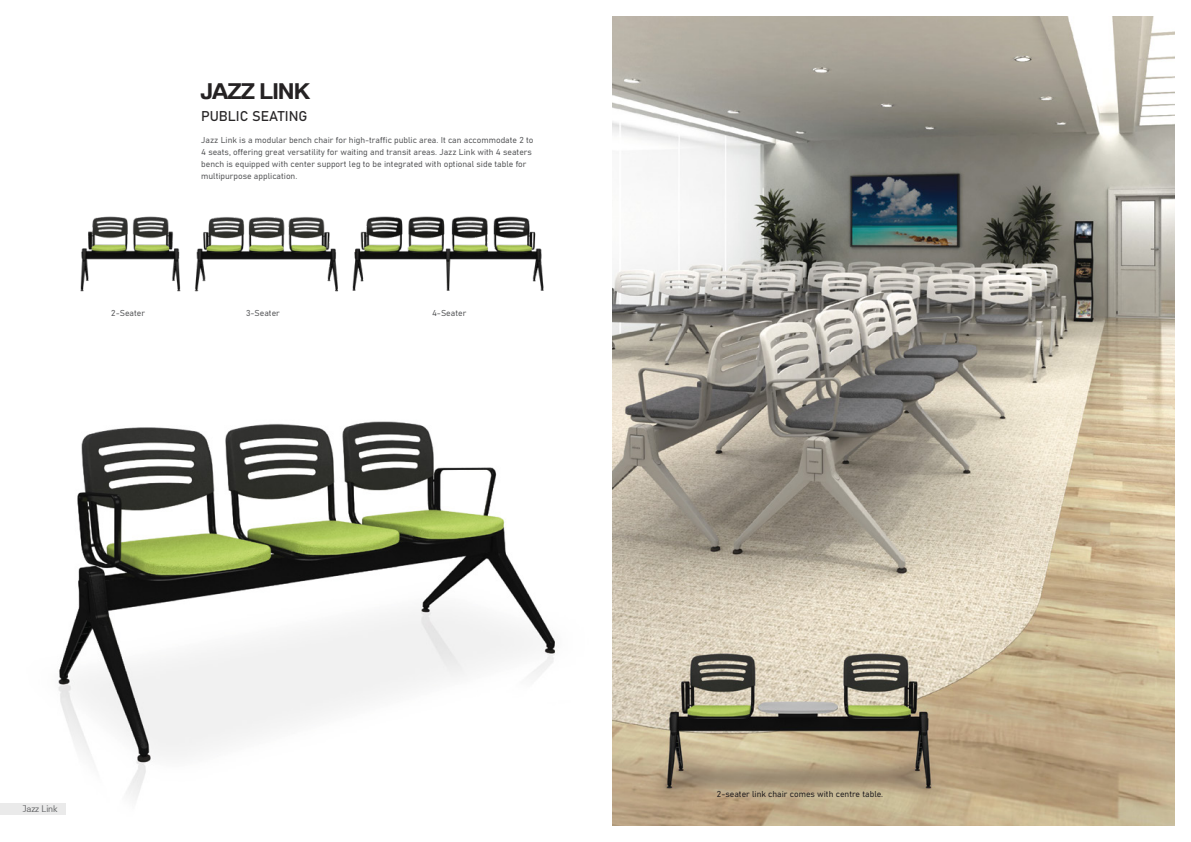
<style>
.page{position:relative;width:1191px;height:842px;background:#fff}
.page>*{position:absolute;margin:0;border:0;box-sizing:border-box;transform-origin:0 0}
.t1{font:700 22px "Familiar Pro";letter-spacing:-.05em;color:#252223;scale:1.06 1}
.t2{font:14px "Bahnschrift";color:#292728}
.t3{font:9px "Neuzeit S";letter-spacing:-.015em;color:#636466}
.t4{font:8.5px/12px "Bahnschrift";color:#58595b}
.t5{font:8.5px "Bahnschrift";color:#231f20}
</style>
<div class="page">
<img style="left:0;top:421px;width:555px;height:394px">
<img style="left:612px;top:16px;width:562px;height:810px">
<img style="left:358px;top:216px;width:186px;height:75px">
<img style="left:80px;top:216px;width:101px;height:76px">
<img style="left:194px;top:217px;width:164px;height:75px">
<div style="left:0;top:803px;width:66px;height:11px;background:#eaeaea"></div>
<h1 class="t1" style="left:200px;top:77px;width:105px">JAZZ LINK</h1>
<p class="t4" style="left:201px;top:133px;width:334px">Jazz Link is a modular bench chair for high-traffic public area. It can accommodate 2 to 4 seats, offering great versatility for waiting and transit areas. Jazz Link with 4 seaters bench is equipped with center support leg to be integrated with optional side table for multipurpose application.</p>
<h2 class="t2" style="left:201px;top:105px;width:108px">PUBLIC SEATING</h2>
<p class="t4" style="left:111px;top:306px;width:35px">2-Seater</p>
<p class="t4" style="left:246px;top:306px;width:35px">3-Seater</p>
<p class="t4" style="left:432px;top:306px;width:36px">4-Seater</p>
<p class="t3" style="left:23px;top:803px;width:36px">Jazz Link</p>
<p class="t5" style="left:717px;top:787px;width:168px">2-seater link chair comes with centre table.</p>
</div>
